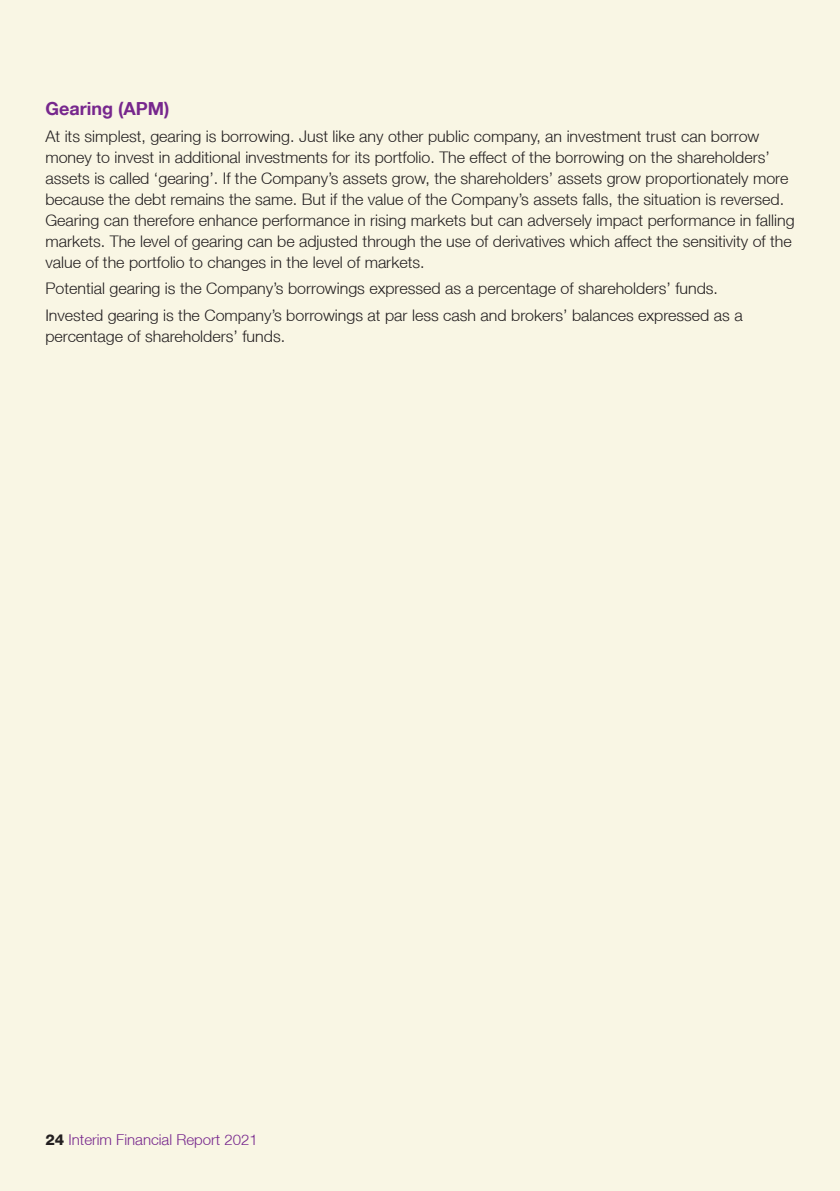
<style>
.page{position:relative;width:840px;height:1191px;background:#fff}
.page>*{position:absolute;margin:0;border:0;box-sizing:border-box;transform-origin:0 0}
.t1{font:700 18px "Helvetica Neue LT";color:#77278d}
.t2{font:300 16px/21px "Helvetica Neue LT";color:#231f20}
.t3{font:300 15px "Helvetica Neue LT";color:#77278d}
.s1{font-weight:800;color:#231f20}
</style>
<div class="page">
<div style="left:0;top:0;width:839px;height:1191px;background:#f9f6e4"></div>
<p class="t1" style="left:45px;top:97px;width:125px">Gearing (APM)</p>
<p class="t2" style="left:45px;top:125px;width:750px">At its simplest, gearing is borrowing. Just like any other public company, an investment trust can borrow money to invest in additional investments for its portfolio. The effect of the borrowing on the shareholders’ assets is called ‘gearing’. If the Company’s assets grow, the shareholders’ assets grow proportionately more because the debt remains the same. But if the value of the Company’s assets falls, the situation is reversed.<br>Gearing can therefore enhance performance in rising markets but can adversely impact performance in falling markets. The level of gearing can be adjusted through the use of derivatives which affect the sensitivity of the value of the portfolio to changes in the level of markets.</p>
<p class="t2" style="left:45px;top:275px;width:698px;line-height:26.6px">Potential gearing is the Company’s borrowings expressed as a percentage of shareholders’ funds.<br>Invested gearing is the Company’s borrowings at par less cash and brokers’ balances expressed as a</p>
<p class="t2" style="left:45px;top:325px;width:241px">percentage of shareholders’ funds.</p>
<p class="t3" style="left:45px;top:1130px;width:214px"><span class="s1">24</span> Interim Financial Report 2021</p>
</div>
